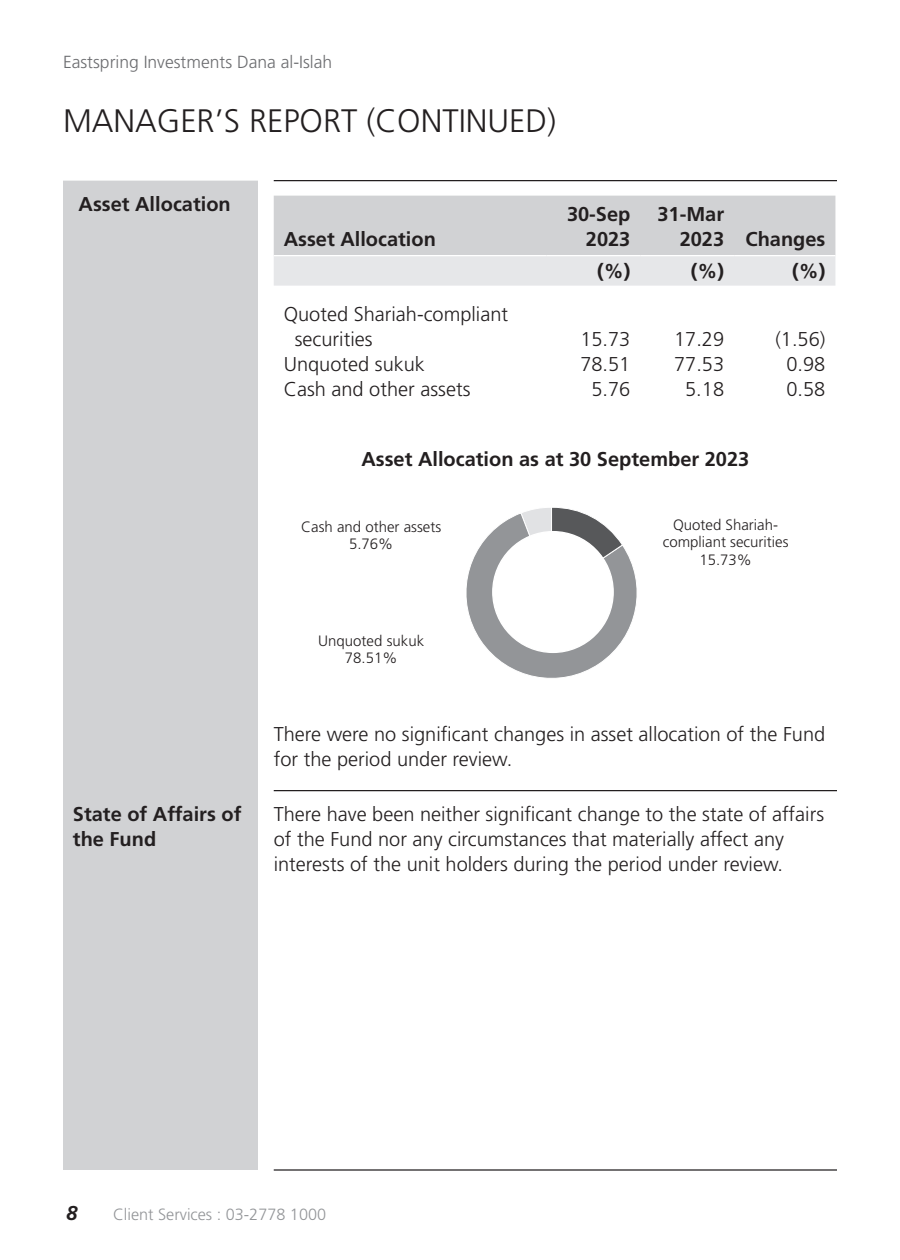
<style>
.page{position:relative;width:900px;height:1260px;background:#fff}
.page>*{position:absolute;margin:0;border:0;box-sizing:border-box;transform-origin:0 0}
.t1{font:300 32.5px "Frutiger LT Std";color:#231f20}
.t2{font:300 20px/25px "Frutiger LT Std";color:#231f20}
.t3{font:700 20px/25px "Frutiger LT Std";color:#231f20}
.t4{font:italic 700 20px "Frutiger LT Std";color:#231f20}
.t5{font:300 17.5px "Frutiger LT Std";color:#6c6d70}
.t6{font:300 16.25px "Frutiger LT Std";color:#939598}
.t7{font:300 15px/17.5px "Frutiger LT Std";color:#231f20;text-align:center}
</style>
<div class="page">
<div style="left:63px;top:181px;width:195px;height:989px;background:#d1d2d4"></div>
<hr style="left:274px;top:180px;width:563px;height:1px;background:#231f20">
<hr style="left:274px;top:1169px;width:563px;height:2px;background:#231f20">
<hr style="left:274px;top:790px;width:563px;height:1px;background:#231f20">
<svg style="left:274px;top:196px;width:561px;height:90px;background:#d8d9db"></svg>
<hr style="left:274px;top:255px;width:273px;height:1px;background:#fff">
<hr style="left:547px;top:255px;width:93px;height:1px;background:#fff">
<hr style="left:640px;top:255px;width:94px;height:1px;background:#fff">
<hr style="left:734px;top:255px;width:101px;height:1px;background:#fff">
<svg style="left:466px;top:507px;width:171px;height:171px"></svg>
<div style="left:493px;top:532px;width:120px;height:120px;background:#fff;border-radius:50%"></div>
<p class="t5" style="left:63px;top:52px;width:271px">Eastspring Investments Dana al-Islah</p>
<h1 class="t1" style="left:63px;top:103px;width:495px">MANAGER’S REPORT (CONTINUED)</h1>
<p class="t3" style="left:79px;top:191px;width:154px">Asset Allocation</p>
<p class="t3" style="left:284px;top:226px;width:154px">Asset Allocation</p>
<p class="t2" style="left:295px;top:302px;width:215px;text-indent:-11px">Quoted Shariah-compliant securities</p>
<p class="t3" style="left:567px;top:201px;width:65px;text-align:right">30-Sep<br>2023</p>
<p class="t3" style="left:680px;top:201px;width:147px;text-indent:-22px">31-Mar<br>2023 Changes</p>
<p class="t3" style="left:597px;top:259px;width:35px">(%)</p>
<p class="t3" style="left:691px;top:259px;width:35px">(%)</p>
<p class="t3" style="left:792px;top:259px;width:35px">(%)</p>
<p class="t2" style="left:580px;top:327px;width:52px">15.73</p>
<p class="t2" style="left:674px;top:327px;width:52px">17.29</p>
<p class="t2" style="left:775px;top:327px;width:52px">(1.56)</p>
<p class="t2" style="left:284px;top:352px;width:143px">Unquoted sukuk</p>
<p class="t2" style="left:580px;top:352px;width:52px">78.51</p>
<p class="t2" style="left:674px;top:352px;width:52px">77.53</p>
<p class="t2" style="left:787px;top:352px;width:40px">0.98</p>
<p class="t2" style="left:284px;top:377px;width:188px">Cash and other assets</p>
<p class="t2" style="left:591px;top:377px;width:40px">5.76</p>
<p class="t2" style="left:685px;top:377px;width:40px">5.18</p>
<p class="t2" style="left:786px;top:377px;width:40px">0.58</p>
<p class="t3" style="left:361px;top:446px;width:389px">Asset Allocation as at 30 September 2023</p>
<p class="t7" style="left:301px;top:518px;width:142px">Cash and other assets<br>5.76%</p>
<p class="t7" style="left:663px;top:516px;width:127px">Quoted Shariah&shy;compliant securities<br>15.73%</p>
<p class="t7" style="left:318px;top:632px;width:107px">Unquoted sukuk<br>78.51%</p>
<p class="t2" style="left:274px;top:722px;width:553px">There were no significant changes in asset allocation of the Fund for the period under review.</p>
<p class="t3" style="left:73px;top:801px;width:170px">State of Affairs of the Fund</p>
<p class="t2" style="left:274px;top:802px;width:552px">There have been neither significant change to the state of affairs of the Fund nor any circumstances that materially affect any interests of the unit holders during the period under review.</p>
<p class="t4" style="left:66px;top:1201px;width:13px">8</p>
<p class="t6" style="left:113px;top:1205px;width:215px">Client Services : 03-2778 1000</p>
</div>
